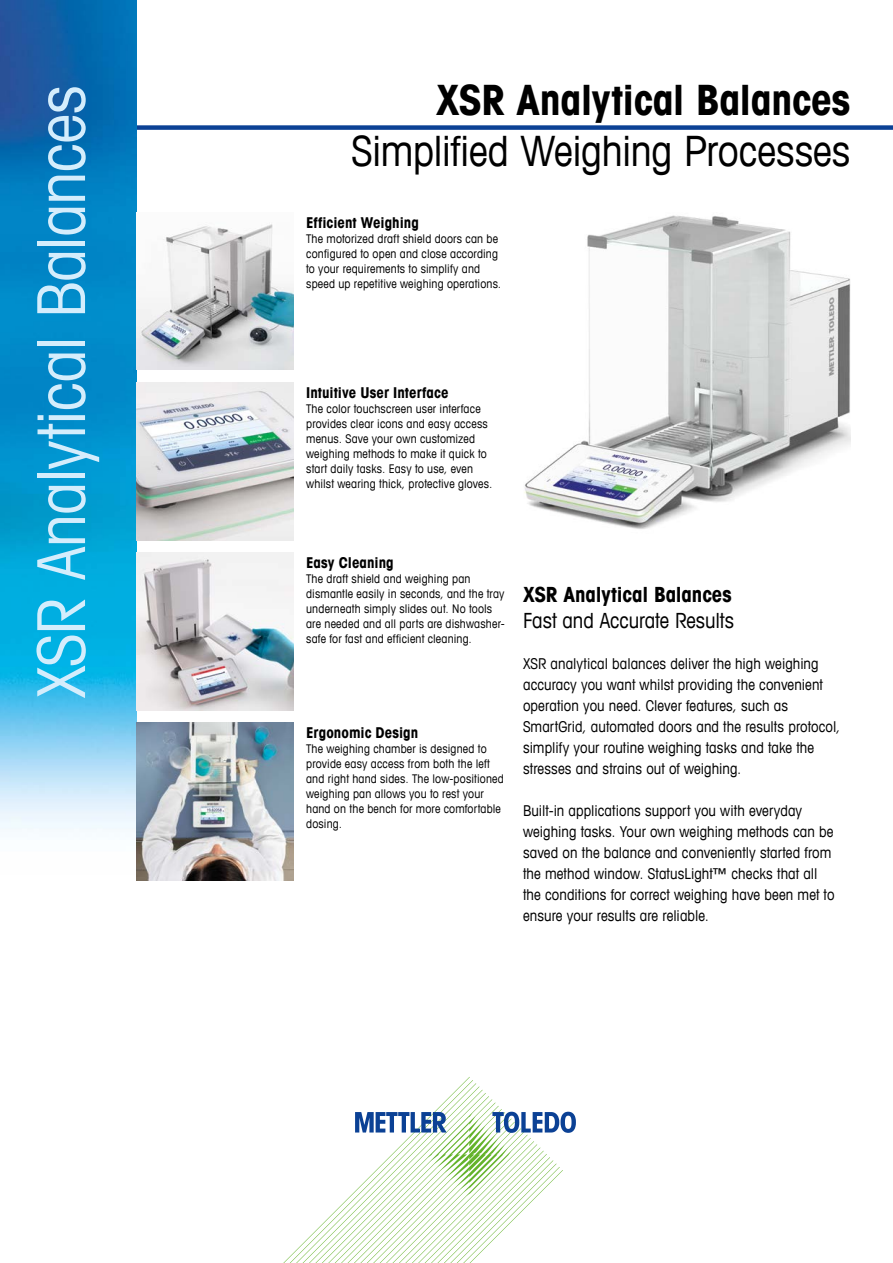
<style>
.page{position:relative;width:893px;height:1263px;background:#fff}
.page>*{position:absolute;margin:0;border:0;box-sizing:border-box;transform-origin:0 0}
.t1{font:condensed 66px "Avant Garde Com";letter-spacing:-.015em;color:#d4edfc}
.t2{font:condensed 42px "Avant Garde Com";letter-spacing:-.01em;color:#000}
.t3{font:700 condensed 42px "Avant Garde Com";letter-spacing:-.01em;color:#000}
.t4{font:condensed 21px "Avant Garde Com";letter-spacing:-.005em;color:#000}
.t5{font:700 condensed 21px "Avant Garde Com";letter-spacing:-.005em;color:#000}
.t6{font:condensed 15px/21px "Avant Garde Com";letter-spacing:.005em;color:#000}
.t7{font:700 condensed 15px "Avant Garde Com";color:#000}
.t8{font:condensed 12px/15px "Avant Garde Com";letter-spacing:.015em;color:#000}
</style>
<div class="page">
<div style="left:111px;top:125px;width:782px;height:5px;background:#0b4195"></div>
<img style="left:0;top:0;width:136px;height:830px">
<svg style="left:283px;top:1077px;width:293px;height:186px"></svg>
<img style="left:136px;top:723px;width:157px;height:157px">
<img style="left:136px;top:553px;width:157px;height:157px">
<img style="left:136px;top:383px;width:157px;height:157px">
<img style="left:524px;top:215px;width:326px;height:314px">
<img style="left:136px;top:224px;width:157px;height:146px">
<h1 class="t1" style="left:21px;top:698px;width:615px;rotate:-90deg">XSR Analytical Balances</h1>
<h2 class="t3" style="left:436px;top:73px;width:416px">XSR Analytical Balances</h2>
<h2 class="t2" style="left:352px;top:125px;width:500px">Simplified Weighing Processes</h2>
<p class="t7" style="left:306px;top:213px;width:114px">Efficient Weighing</p>
<p class="t8" style="left:306px;top:231px;width:197px">The motorized draft shield doors can be configured to open and close according to your requirements to simplify and speed up repetitive weighing operations.</p>
<p class="t7" style="left:306px;top:383px;width:144px">Intuitive User Interface</p>
<p class="t8" style="left:306px;top:401px;width:188px">The color touchscreen user interface provides clear icons and easy access menus. Save your own customized weighing methods to make it quick to start daily tasks. Easy to use, even whilst wearing thick, protective gloves.</p>
<p class="t7" style="left:306px;top:553px;width:89px">Easy Cleaning</p>
<p class="t8" style="left:306px;top:571px;width:200px">The draft shield and weighing pan dismantle easily in seconds, and the tray underneath simply slides out. No tools are needed and all parts are dishwasher&shy;safe for fast and efficient cleaning.</p>
<h3 class="t5" style="left:523px;top:581px;width:210px">XSR Analytical Balances</h3>
<h3 class="t4" style="left:523px;top:607px;width:213px">Fast and Accurate Results</h3>
<p class="t6" style="left:523px;top:653px;width:319px">XSR analytical balances deliver the high weighing accuracy you want whilst providing the convenient operation you need. Clever features, such as SmartGrid, automated doors and the results protocol, simplify your routine weighing tasks and take the stresses and strains out of weighing.</p>
<p class="t6" style="left:523px;top:800px;width:313px">Built-in applications support you with everyday weighing tasks. Your own weighing methods can be saved on the balance and conveniently started from the method window. StatusLight™ checks that all the conditions for correct weighing have been met to ensure your results are reliable.</p>
<p class="t7" style="left:306px;top:723px;width:114px">Ergonomic Design</p>
<p class="t8" style="left:306px;top:741px;width:199px">The weighing chamber is designed to provide easy access from both the left and right hand sides. The low-positioned weighing pan allows you to rest your hand on the bench for more comfortable dosing.</p>
</div>
